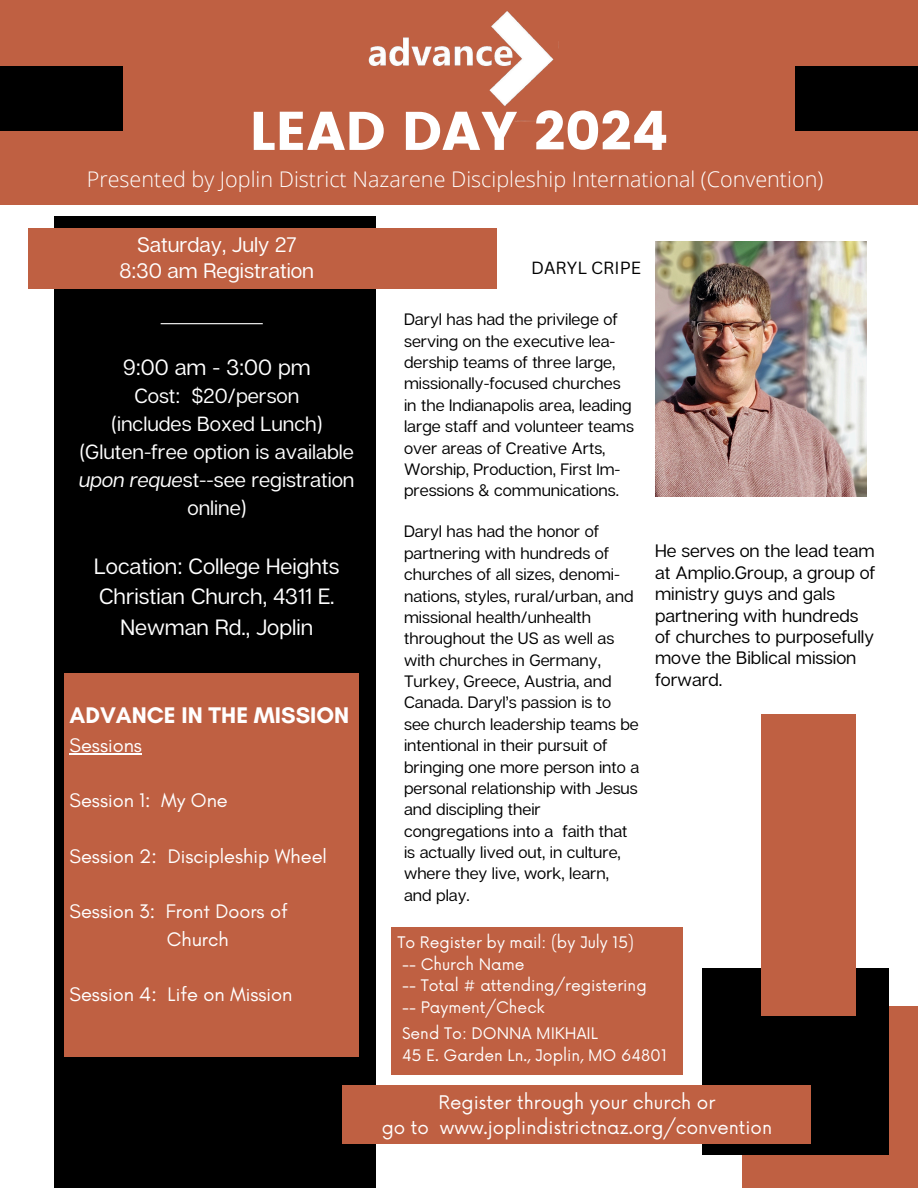
<style>
.page{position:relative;width:918px;height:1188px;background:#fff}
.page>*{position:absolute;margin:0;border:0;box-sizing:border-box;transform-origin:0 0}
.t1{font:54.3px "Poppins";color:#fff}
.t2{font:700 23.1px "Glacial Indifference";color:#fff}
.t3{font:22.05px/30.3px "Articulat CF";color:#fff;text-align:center}
.t4{font:300 21.6px "Open Sans";color:#fff}
.t5{font:21px/25.8px "Articulat CF";color:#fff;text-align:center}
.t6{font:20.55px/28.2px "Articulat CF";color:#fff;text-align:center}
.t7{font:20.1px/27.8px "Glacial Indifference";color:#fff}
.t8{font:18.3px "Now";color:#fff}
.t9{font:18.15px "Now";color:#fff}
.t10{font:18px/21.3px "Articulat CF";color:#000}
.t11{font:17.1px "Canva Sans";color:#000}
.t12{font:16.5px/21.3px "Articulat CF";color:#000}
.t13{font:15.6px "Now";color:#fff}
.s1{font-style:italic}
</style>
<div class="page">
<div style="left:54px;top:216px;width:322px;height:972px;background:#000"></div>
<img style="left:655px;top:242px;width:212px;height:254px">
<div style="left:0;top:0;width:918px;height:205px;background:#bf6042"></div>
<div style="left:795px;top:66px;width:123px;height:64px;background:#000"></div>
<div style="left:0;top:66px;width:123px;height:64px;background:#000"></div>
<hr style="left:161px;top:323px;width:102px;height:1px;background:#fff">
<img style="left:368px;top:11px;width:191px;height:110px">
<div style="left:64px;top:673px;width:295px;height:384px;background:#bf6042"></div>
<div style="left:742px;top:1006px;width:176px;height:182px;background:#bf6042"></div>
<div style="left:703px;top:968px;width:186px;height:186px;background:#000"></div>
<div style="left:392px;top:927px;width:291px;height:147px;background:#bf6042"></div>
<div style="left:342px;top:1086px;width:468px;height:58px;background:#bf6042"></div>
<div style="left:29px;top:229px;width:468px;height:60px;background:#bf6042"></div>
<div style="left:761px;top:714px;width:94px;height:302px;background:#bf6042"></div>
<div style="left:197px;top:69px;width:275px;height:20px;background:#bf6042"></div>
<hr style="left:70px;top:753px;width:72px;height:2px;background:#fff">
<h2 class="t1" style="left:250px;top:99px;width:420px">LEAD DAY 2024</h2>
<p class="t4" style="left:87px;top:164px;width:738px">Presented by Joplin District Nazarene Discipleship International (Convention)</p>
<p class="t5" style="left:120px;top:231px;width:196px">Saturday, July 27<br>8:30 am Registration</p>
<h1 class="t3" style="left:123px;top:351px;width:189px">9:00 am - 3:00 pm</h1>
<h1 class="t6" style="left:79px;top:381px;width:277px">Cost: $20/person<br>(includes Boxed Lunch) (Gluten-free option is available <span class="s1">upon reque</span>st--see registration online)</h1>
<h2 class="t3" style="left:94px;top:550px;width:247px">Location: College Heights<br>Christian Church, 4311 E.<br>Newman Rd., Joplin</h2>
<h5 class="t2" style="left:70px;top:701px;width:281px">ADVANCE IN THE MISSION</h5>
<h5 class="t7" style="left:70px;top:731px;width:74px">Sessions</h5>
<h5 class="t7" style="left:70px;top:787px;width:160px">Session 1: My One</h5>
<p class="t7" style="left:70px;top:842px;width:259px">Session 2: Discipleship Wheel</p>
<p class="t7" style="left:167px;top:897px;width:123px;text-indent:-97px">Session 3: Front Doors of<br>Church</p>
<p class="t7" style="left:70px;top:980px;width:224px">Session 4: Life on Mission</p>
<p class="t11" style="left:531px;top:256px;width:112px">DARYL CRIPE</p>
<h5 class="t12" style="left:404px;top:308px;width:231px">Daryl has had the privilege of serving on the executive lea&shy;dership teams of three large, missionally-focused churches in the Indianapolis area, leading large staff and volunteer teams over areas of Creative Arts,<br>Worship, Production, First Im&shy;pressions &amp; communications.</h5>
<p class="t12" style="left:404px;top:521px;width:237px">Daryl has had the honor of partnering with hundreds of churches of all sizes, denomi&shy;nations, styles, rural/urban, and missional health/unhealth throughout the US as well as with churches in Germany,<br>Turkey, Greece, Austria, and<br>Canada. Daryl’s passion is to see church leadership teams be intentional in their pursuit of bringing one more person into a personal relationship with Jesus and discipling their congregations into a faith that is actually lived out, in culture, where they live, work, learn, and play.</p>
<p class="t10" style="left:655px;top:540px;width:222px">He serves on the lead team at Amplio.Group, a group of ministry guys and gals partnering with hundreds of churches to purposefully move the Biblical mission forward.</p>
<h3 class="t13" style="left:397px;top:934px;width:238px">To Register by mail: (by July 15)</h3>
<h2 class="t13" style="left:402px;top:955px;width:124px">-- Church Name</h2>
<h2 class="t13" style="left:402px;top:977px;width:246px">-- Total # attending/registering</h2>
<h3 class="t13" style="left:402px;top:999px;width:144px">-- Payment/Check</h3>
<h3 class="t13" style="left:402px;top:1025px;width:197px">Send To: DONNA MIKHAIL</h3>
<h3 class="t13" style="left:402px;top:1047px;width:267px">45 E. Garden Ln., Joplin, MO 64801</h3>
<p class="t8" style="left:439px;top:1092px;width:278px">Register through your church or</p>
<p class="t9" style="left:382px;top:1117px;width:392px">go to www.joplindistrictnaz.org/convention</p>
</div>
